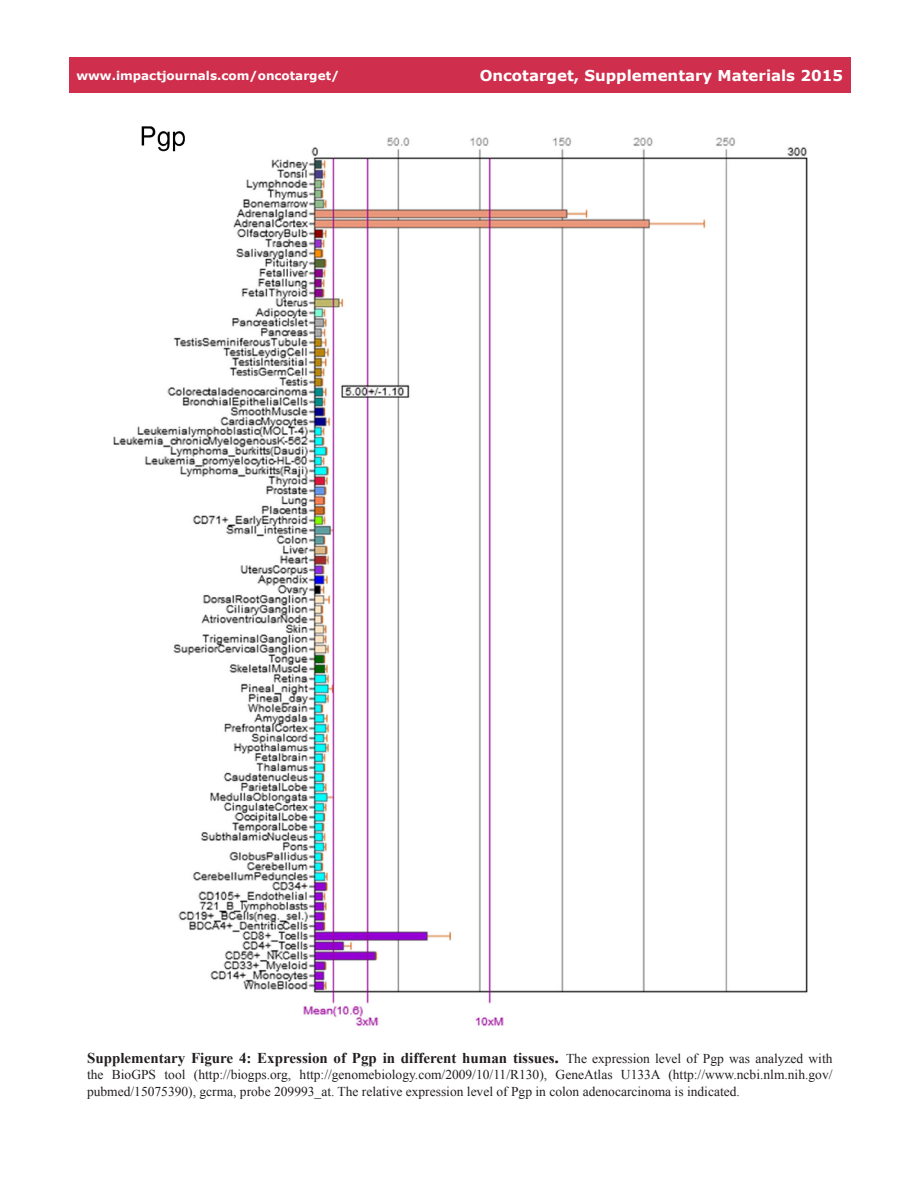
<style>
.page{position:relative;width:918px;height:1188px;background:#fff}
.page>*{position:absolute;margin:0;border:0;box-sizing:border-box;transform-origin:0 0}
.FigureText{font:700 15px "Times New Roman";color:#231f20}
.t1{font:700 15px "Verdana";color:#fff}
.FigureText-2{font:13.5px/16.2px "Times New Roman";color:#231f20}
.t2{font:700 12px "Verdana";color:#fff}
.s1{font-size:18px}
.s2{font-weight:400;font-size:13.5px}
</style>
<div class="page">
<div style="left:69px;top:57px;width:781px;height:36px;background:#cf2e4c"></div>
<img style="left:113px;top:127px;width:694px;height:899px">
<p class="t2" style="left:76px;top:67px;width:264px">www.impactjournals.com/oncotarget/</p>
<p class="t1" style="left:480px;top:65px;width:365px">Oncotarget, Supplementary Materials 2015</p>
<p class="FigureText" style="left:87px;top:1048px;width:747px">Supplementary Figure 4: Expression of Pgp in different human tissues<span class="s1">.</span> <span class="s2">The expression level of Pgp was analyzed with</span></p>
<p class="FigureText-2" style="left:87px;top:1067px;width:747px">the BioGPS tool (http://biogps.org, http://genomebiology.com/2009/10/11/R130), GeneAtlas U133A (http://www.ncbi.nlm.nih.gov/ pubmed/15075390), gcrma, probe 209993_at. The relative expression level of Pgp in colon adenocarcinoma is indicated.</p>
</div>
